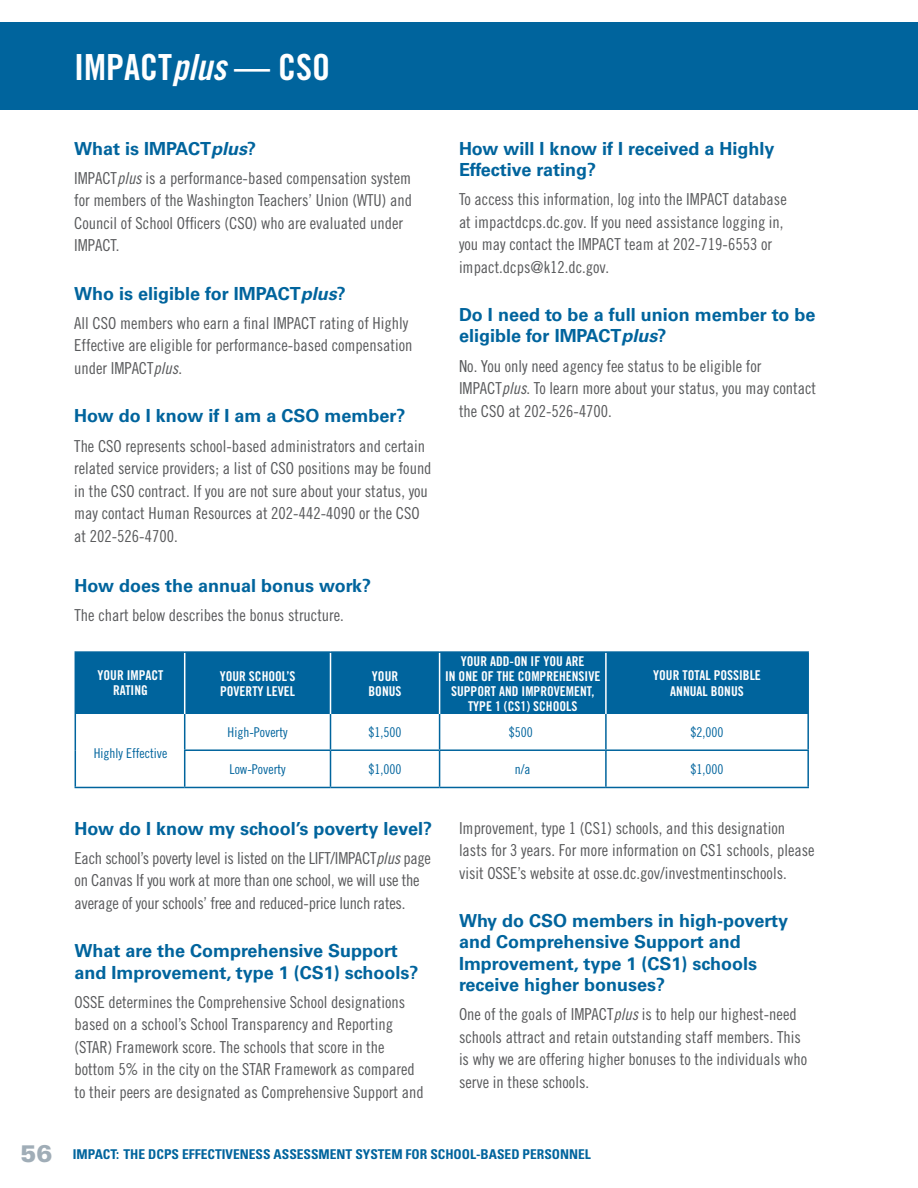
<style>
.page{position:relative;width:918px;height:1188px;background:#fff}
.page>*{position:absolute;margin:0;border:0;box-sizing:border-box;transform-origin:0 0}
.blue_bar_title{font:36px "Trade Gothic LT Std Bd Cn 20";color:#fff}
.Subhead_1{font:700 18px/21.3px "Univers LT Std";color:#00649d}
.Body_Text{font:16.5px/22.5px "Trade Gothic LT Std Cn 18";color:#58595b}
.t1{font:13.5px/15px "Trade Gothic LT Std Bd Cn 20";color:#fff;text-align:center}
.t2{font:700 condensed 13.5px "Univers LT Std";color:#00649d}
.t3{font:13.5px "Trade Gothic LT Std Cn 18";color:#00649d}
.s1{font-family:"Trade Gothic LT Std Bd Cn 20 Obl"}
.s2{font-style:italic}
.s3{font-family:"Trade Gothic LT Std Cn 18 Obl"}
.s4{font-weight:900;font-stretch:normal;font-size:24px;color:#a0adb7}
</style>
<div class="page">
<div style="left:198px;top:23px;width:720px;height:87px;background:#00649d"></div>
<div style="left:0;top:23px;width:210px;height:87px;background:#00649d"></div>
<div style="left:76px;top:653px;width:731px;height:61px;background:#00649d"></div>
<svg style="left:76px;top:714px;width:731px;height:73px"></svg>
<hr style="left:184px;top:653px;width:1px;height:61px;background:#fff">
<hr style="left:330px;top:653px;width:1px;height:61px;background:#fff">
<hr style="left:439px;top:653px;width:1px;height:61px;background:#fff">
<hr style="left:605px;top:653px;width:2px;height:61px;background:#fff">
<hr style="left:75px;top:653px;width:1px;height:61px;background:#00649d">
<hr style="left:75px;top:651px;width:110px;height:2px;background:#00649d">
<hr style="left:185px;top:651px;width:146px;height:2px;background:#00649d">
<hr style="left:331px;top:651px;width:109px;height:2px;background:#00649d">
<hr style="left:440px;top:651px;width:166px;height:2px;background:#00649d">
<hr style="left:606px;top:651px;width:203px;height:2px;background:#00649d">
<hr style="left:75px;top:714px;width:1px;height:36px;background:#00649d">
<hr style="left:75px;top:750px;width:1px;height:37px;background:#00649d">
<hr style="left:184px;top:714px;width:1px;height:35px;background:#00649d">
<hr style="left:184px;top:751px;width:1px;height:36px;background:#00649d">
<hr style="left:807px;top:714px;width:2px;height:35px;background:#00649d">
<hr style="left:807px;top:751px;width:2px;height:36px;background:#00649d">
<hr style="left:75px;top:787px;width:110px;height:1px;background:#00649d">
<hr style="left:185px;top:787px;width:146px;height:1px;background:#00649d">
<hr style="left:331px;top:787px;width:109px;height:1px;background:#00649d">
<hr style="left:440px;top:787px;width:166px;height:1px;background:#00649d">
<hr style="left:606px;top:787px;width:203px;height:1px;background:#00649d">
<hr style="left:330px;top:751px;width:1px;height:36px;background:#00649d">
<hr style="left:439px;top:751px;width:1px;height:36px;background:#00649d">
<hr style="left:605px;top:751px;width:2px;height:36px;background:#00649d">
<hr style="left:330px;top:714px;width:1px;height:35px;background:#00649d">
<hr style="left:439px;top:714px;width:1px;height:35px;background:#00649d">
<hr style="left:605px;top:714px;width:2px;height:35px;background:#00649d">
<hr style="left:184px;top:749px;width:147px;height:2px;background:#00649d">
<hr style="left:331px;top:749px;width:109px;height:2px;background:#00649d">
<hr style="left:440px;top:749px;width:166px;height:2px;background:#00649d">
<hr style="left:606px;top:749px;width:203px;height:2px;background:#00649d">
<hr style="left:807px;top:653px;width:2px;height:61px;background:#00649d">
<p class="blue_bar_title" style="left:74px;top:46px;width:257px">IMPACT<span class="s1">plus</span> — CSO</p>
<p class="Subhead_1" style="left:74px;top:138px;width:183px">What is IMPACT<span class="s2">plus</span>?</p>
<p class="Body_Text" style="left:74px;top:166px;width:339px">IMPACT<span class="s3">plus</span> is a performance-based compensation system for members of the Washington Teachers’ Union (WTU) and Council of School Officers (CSO) who are evaluated under IMPACT.</p>
<p class="Subhead_1" style="left:74px;top:283px;width:273px">Who is eligible for IMPACT<span class="s2">plus</span>?</p>
<p class="Body_Text" style="left:74px;top:312px;width:340px">All CSO members who earn a final IMPACT rating of Highly<br>Effective are eligible for performance-based compensation under IMPACT<span class="s3">plus</span>.</p>
<p class="Subhead_1" style="left:74px;top:405px;width:333px">How do I know if I am a CSO member?</p>
<p class="Body_Text" style="left:74px;top:434px;width:359px">The CSO represents school-based administrators and certain related service providers; a list of CSO positions may be found in the CSO contract. If you are not sure about your status, you may contact Human Resources at 202-442-4090 or the CSO at 202-526-4700.</p>
<p class="Subhead_1" style="left:75px;top:575px;width:298px">How does the annual bonus work?</p>
<p class="Body_Text" style="left:75px;top:604px;width:271px">The chart below describes the bonus structure.</p>
<p class="t1" style="left:98px;top:668px;width:67px">YOUR IMPACT<br>RATING</p>
<p class="t1" style="left:220px;top:668px;width:77px;text-align:left">YOUR SCHOOL’S<br>POVERTY LEVEL</p>
<p class="t1" style="left:369px;top:668px;width:34px;text-align:left">YOUR<br>BONUS</p>
<p class="Subhead_1" style="left:459px;top:138px;width:317px">How will I know if I received a Highly<br>Effective rating?</p>
<p class="Body_Text" style="left:459px;top:188px;width:329px">To access this information, log into the IMPACT database at impactdcps.dc.gov. If you need assistance logging in, you may contact the IMPACT team at 202-719-6553 or impact.dcps@k12.dc.gov.</p>
<p class="Subhead_1" style="left:459px;top:304px;width:358px">Do I need to be a full union member to be eligible for IMPACT<span class="s2">plus</span>?</p>
<p class="Body_Text" style="left:459px;top:354px;width:359px">No. You only need agency fee status to be eligible for<br>IMPACT<span class="s3">plus</span>. To learn more about your status, you may contact the CSO at 202-526-4700.</p>
<p class="t1" style="left:445px;top:653px;width:157px">YOUR ADD-ON IF YOU ARE<br>IN ONE OF THE COMPREHENSIVE<br>SUPPORT AND IMPROVEMENT,<br>TYPE 1 (CS1) SCHOOLS</p>
<p class="t1" style="left:653px;top:668px;width:109px">YOUR TOTAL POSSIBLE</p>
<p class="t1" style="left:670px;top:684px;width:75px">ANNUAL BONUS</p>
<p class="t3" style="left:94px;top:745px;width:75px">Highly Effective</p>
<p class="t3" style="left:228px;top:724px;width:61px">High-Poverty</p>
<p class="t3" style="left:369px;top:724px;width:34px">$1,500</p>
<p class="t3" style="left:509px;top:724px;width:25px">$500</p>
<p class="t3" style="left:691px;top:724px;width:34px">$2,000</p>
<p class="t3" style="left:229px;top:761px;width:58px">Low-Poverty</p>
<p class="t3" style="left:369px;top:761px;width:34px">$1,000</p>
<p class="t3" style="left:515px;top:761px;width:17px">n/a</p>
<p class="t3" style="left:691px;top:761px;width:34px">$1,000</p>
<p class="Subhead_1" style="left:75px;top:818px;width:359px">How do I know my school’s poverty level?</p>
<p class="Body_Text" style="left:75px;top:847px;width:358px">Each school’s poverty level is listed on the LIFT/IMPACT<span class="s3">plus</span> page on Canvas If you work at more than one school, we will use the average of your schools’ free and reduced-price lunch rates.</p>
<p class="Subhead_1" style="left:75px;top:940px;width:346px">What are the Comprehensive Support and Improvement, type 1 (CS1) schools?</p>
<p class="Body_Text" style="left:75px;top:991px;width:351px">OSSE determines the Comprehensive School designations based on a school’s School Transparency and Reporting (STAR) Framework score. The schools that score in the bottom 5% in the city on the STAR Framework as compared to their peers are designated as Comprehensive Support and</p>
<p class="Body_Text" style="left:459px;top:816px;width:357px">Improvement, type 1 (CS1) schools, and this designation lasts for 3 years. For more information on CS1 schools, please visit OSSE’s website at osse.dc.gov/investmentinschools.</p>
<p class="Subhead_1" style="left:459px;top:910px;width:331px">Why do CSO members in high-poverty and Comprehensive Support and<br>Improvement, type 1 (CS1) schools receive higher bonuses?</p>
<p class="Body_Text" style="left:459px;top:1003px;width:350px">One of the goals of IMPACT<span class="s3">plus</span> is to help our highest-need schools attract and retain outstanding staff members. This is why we are offering higher bonuses to the individuals who serve in these schools.</p>
<p class="t2" style="left:20px;top:1145px;width:572px"><span class="s4">56</span> IMPACT: THE DCPS EFFECTIVENESS ASSESSMENT SYSTEM FOR SCHOOL-BASED PERSONNEL</p>
</div>
